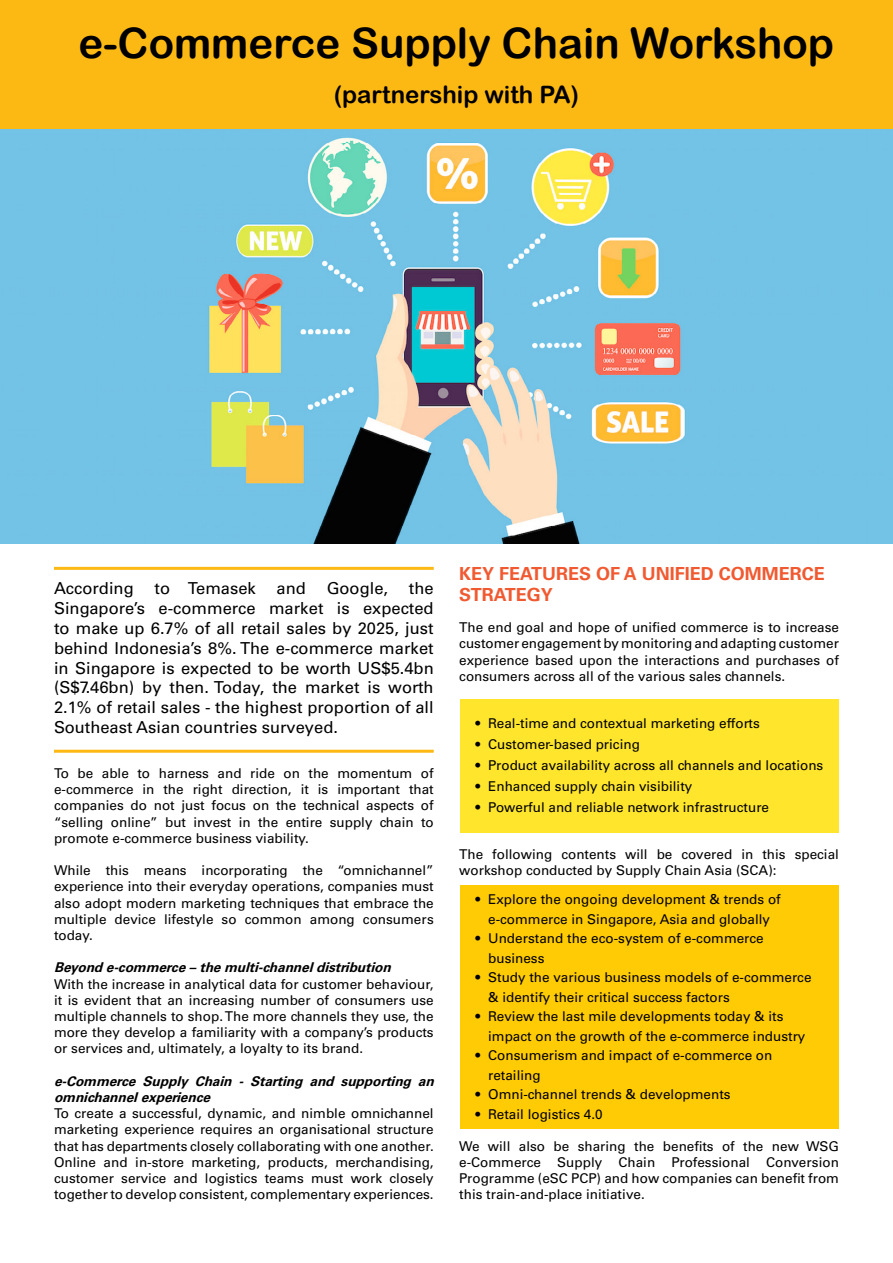
<style>
.page{position:relative;width:893px;height:1263px;background:#fff}
.page>*{position:absolute;margin:0;border:0;box-sizing:border-box;transform-origin:0 0}
.t1{font:42px "Arial Rounded MT Bold";color:#000}
.t2{font:24px "Arial Rounded MT Bold";color:#000}
.t3{font:700 18px/21.6px "Univers LT Std";color:#f15a31}
.t4{font:16.5px/19.8px "Univers LT Std";color:#000;text-align:justify}
.t5{font:13.5px/16.2px "Univers LT Std";color:#000;text-align:justify}
.t6{font:italic 700 13.5px/16.2px "Univers LT Std";color:#000}
</style>
<div class="page">
<div style="left:460px;top:699px;width:378px;height:134px;background:#ffe62c"></div>
<div style="left:460px;top:885px;width:378px;height:244px;background:#ffcb05"></div>
<img style="left:0;top:128px;width:893px;height:416px">
<div style="left:0;top:0;width:893px;height:128px;background:#fdb913"></div>
<hr style="left:54px;top:567px;width:380px;height:3px;background:#fdb913">
<hr style="left:54px;top:750px;width:380px;height:3px;background:#fdb913">
<h1 class="t1" style="left:79px;top:18px;width:757px">e-Commerce Supply Chain Workshop</h1>
<h2 class="t2" style="left:334px;top:80px;width:247px">(partnership with PA)</h2>
<p class="t4" style="left:54px;top:579px;width:81px">According</p>
<p class="t4" style="left:155px;top:579px;width:103px">to Temasek</p>
<p class="t4" style="left:277px;top:579px;width:31px">and</p>
<p class="t4" style="left:327px;top:579px;width:63px">Google,</p>
<p class="t4" style="left:54px;top:579px;width:381px;text-indent:355px">the Singapore’s e-commerce market is expected to make up 6.7% of all retail sales by 2025, just behind Indonesia’s 8%. The e-commerce market in Singapore is expected to be worth US$5.4bn (S$7.46bn) by then. Today, the market is worth 2.1% of retail sales - the highest proportion of all Southeast Asian countries surveyed.</p>
<p class="t5" style="left:54px;top:765px;width:381px">To be able to harness and ride on the momentum of e-commerce in the right direction, it is important that companies do not just focus on the technical aspects of “selling online” but invest in the entire supply chain to promote e-commerce business viability.</p>
<p class="t5" style="left:54px;top:862px;width:381px">While this means incorporating the “omnichannel” experience into their everyday operations, companies must also adopt modern marketing techniques that embrace the multiple device lifestyle so common among consumers today.</p>
<p class="t6" style="left:54px;top:960px;width:342px">Beyond e-commerce–themulti-channeldistribution</p>
<p class="t5" style="left:54px;top:976px;width:381px">With the increase in analytical data for customer behaviour, it is evident that an increasing number of consumers use multiple channels to shop. The more channels they use, the more they develop a familiarity with a company’s products or services and, ultimately, a loyalty to its brand.</p>
<p class="t6" style="left:54px;top:1073px;width:385px">e-Commerce Supply Chain - Starting and supporting an omnichannelexperience</p>
<p class="t5" style="left:54px;top:1105px;width:381px">To create a successful, dynamic, and nimble omnichannel marketing experience requires an organisational structure that has departments closely collaborating with one another.<br>Online and in-store marketing, products, merchandising, customer service and logistics teams must work closely together to develop consistent, complementary experiences.</p>
<h3 class="t3" style="left:459px;top:563px;width:367px">KEY FEATURES OF A UNIFIED COMMERCE<br>STRATEGY</h3>
<p class="t5" style="left:459px;top:619px;width:381px">The end goal and hope of unified commerce is to increase customer engagement by monitoring and adapting customer experience based upon the interactions and purchases of consumers across all of the various sales channels.</p>
<p class="t5" style="left:475px;top:715px;width:286px">• Real-time and contextual marketing efforts</p>
<p class="t5" style="left:475px;top:736px;width:166px">• Customer-based pricing</p>
<p class="t5" style="left:475px;top:757px;width:349px">• Product availability across all channels and locations</p>
<p class="t5" style="left:475px;top:778px;width:218px">• Enhanced supply chain visibility</p>
<p class="t5" style="left:475px;top:799px;width:295px">• Powerful and reliable network infrastructure</p>
<p class="t5" style="left:459px;top:846px;width:381px">The following contents will be covered in this special workshop conducted by Supply Chain Asia (SCA):</p>
<p class="t5" style="left:475px;top:890px;width:307px;line-height:19.5px;text-align:center">• Explore the ongoing development &amp; trends of e-commerce in Singapore, Asia and globally</p>
<p class="t5" style="left:488px;top:929px;width:277px;line-height:19.5px;text-indent:-13px">• Understand the eco-system of e-commerce business</p>
<p class="t5" style="left:488px;top:968px;width:325px;line-height:19.5px;text-indent:-13px">• Study the various business models of e-commerce &amp; identify their critical success factors</p>
<p class="t5" style="left:488px;top:1007px;width:319px;line-height:19.5px;text-indent:-13px">• Review the last mile developments today &amp; its impact on the growth of the e-commerce industry</p>
<p class="t5" style="left:488px;top:1046px;width:286px;line-height:19.5px;text-indent:-13px">• Consumerism and impact of e-commerce on retailing</p>
<p class="t5" style="left:475px;top:1086px;width:257px">• Omni-channel trends &amp; developments</p>
<p class="t5" style="left:475px;top:1106px;width:129px">• Retail logistics 4.0</p>
<p class="t5" style="left:459px;top:1138px;width:381px">We will also be sharing the benefits of the new WSG e-Commerce Supply Chain Professional Conversion Programme (eSC PCP) and how companies can benefit from this train-and-place initiative.</p>
</div>
